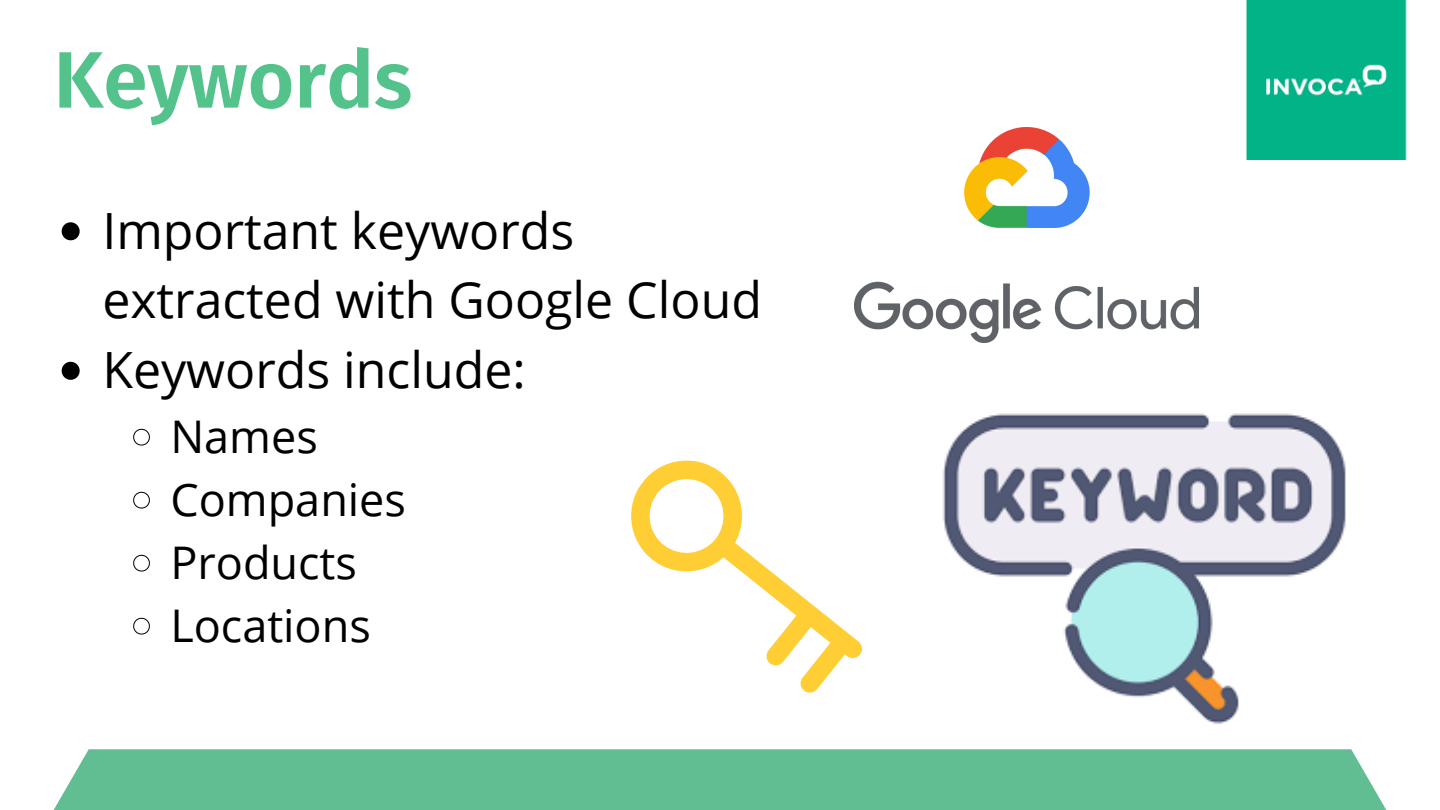
<style>
.page{position:relative;width:1440px;height:810px;background:#fff}
.page>*{position:absolute;margin:0;border:0;box-sizing:border-box;transform-origin:0 0}
.t1{font:600 80px "Fira Sans";color:#53c28b}
.t2{font:50px/69.8px "Open Sans";color:#000}
.t3{font:45px/63px "Open Sans";color:#000}
</style>
<div class="page">
<div style="left:54px;top:749px;width:1332px;height:61px;background:#60be92"></div>
<img style="left:1246px;top:0;width:161px;height:159px">
<img style="left:855px;top:128px;width:343px;height:214px">
<img style="left:942px;top:413px;width:404px;height:311px">
<svg style="left:62px;top:222px;width:18px;height:18px"></svg>
<svg style="left:62px;top:362px;width:18px;height:18px"></svg>
<svg style="left:133px;top:428px;width:17px;height:18px"></svg>
<svg style="left:133px;top:491px;width:17px;height:18px"></svg>
<svg style="left:133px;top:554px;width:17px;height:18px"></svg>
<svg style="left:133px;top:617px;width:17px;height:18px"></svg>
<svg style="left:631px;top:460px;width:231px;height:233px"></svg>
<h1 class="t1" style="left:54px;top:33px;width:360px">Keywords</h1>
<p class="t2" style="left:102px;top:194px;width:661px">Important keywords extracted with Google Cloud<br>Keywords include:</p>
<p class="t3" style="left:170px;top:404px;width:237px">Names<br>Companies<br>Products<br>Locations</p>
</div>
